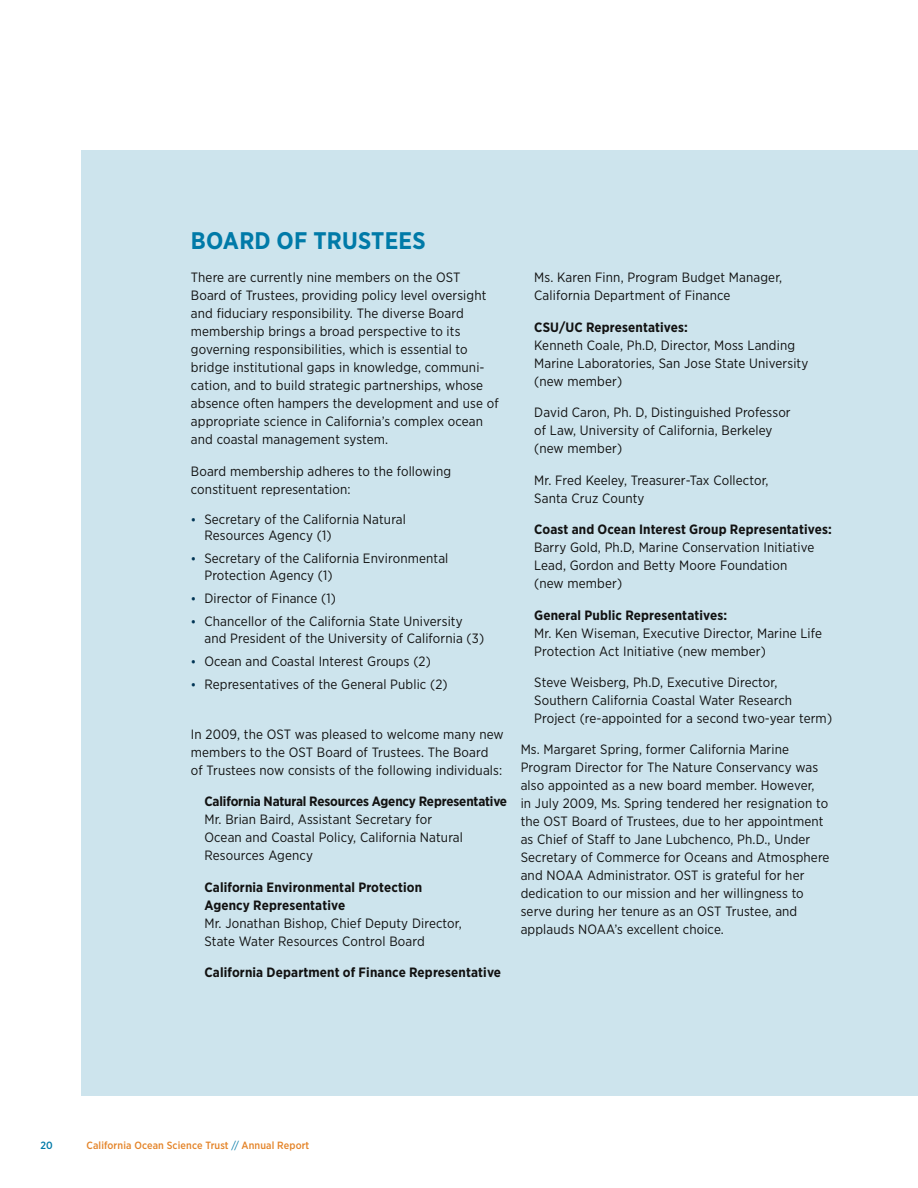
<style>
.page{position:relative;width:918px;height:1188px;background:#fff}
.page>*{position:absolute;margin:0;border:0;box-sizing:border-box;transform-origin:0 0}
.t1{font:700 24px "Gotham Narrow";letter-spacing:.01em;color:#007aa8}
.t2{font:13.5px/18px "Gotham Narrow";letter-spacing:.01em;color:#121212}
.t3{font:700 13.5px/18px "Gotham Narrow";letter-spacing:.01em;color:#121212}
.t4{font:700 13.5px "Gotham Narrow";letter-spacing:-.01em;color:#121212}
.t5{font:500 10.5px "Gotham Narrow";letter-spacing:.01em;color:#e48429}
.t6{font:500 10.5px "Gotham Narrow";color:#007aa8}
.s1{font-weight:500;font-size:12px;color:#003455}
.s2{font-weight:400;color:#007aa8}
</style>
<div class="page">
<div style="left:81px;top:150px;width:837px;height:945px;background:#cde4ed"></div>
<h1 class="t1" style="left:191px;top:225px;width:236px">BOARD OF TRUSTEES</h1>
<p class="t2" style="left:191px;top:268px;width:309px">There are currently nine members on the OST Board of Trustees, providing policy level oversight and fiduciary responsibility. The diverse Board membership brings a broad perspective to its governing responsibilities, which is essential to bridge institutional gaps in knowledge, communi&shy;cation, and to build strategic partnerships, whose absence often hampers the development and use of appropriate science in California’s complex ocean and coastal management system.</p>
<p class="t2" style="left:191px;top:462px;width:262px">Board membership adheres to the following constituent representation:</p>
<p class="t2" style="left:204px;top:510px;width:203px;line-height:16.5px;text-indent:-14px"><span class="s1">•</span> Secretary of the California Natural<br>Resources Agency (1)</p>
<p class="t2" style="left:204px;top:550px;width:245px;line-height:16.5px;text-indent:-14px"><span class="s1">•</span> Secretary of the California Environmental<br>Protection Agency (1)</p>
<p class="t2" style="left:191px;top:589px;width:146px"><span class="s1">•</span> Director of Finance (1)</p>
<p class="t2" style="left:204px;top:613px;width:281px;line-height:16.5px;text-indent:-14px"><span class="s1">•</span> Chancellor of the California State University and President of the University of California (3)</p>
<p class="t2" style="left:191px;top:652px;width:241px"><span class="s1">•</span> Ocean and Coastal Interest Groups (2)</p>
<p class="t2" style="left:191px;top:675px;width:258px"><span class="s1">•</span> Representatives of the General Public (2)</p>
<p class="t2" style="left:191px;top:725px;width:314px">In 2009, the OST was pleased to welcome many new members to the OST Board of Trustees. The Board of Trustees now consists of the following individuals:</p>
<p class="t4" style="left:204px;top:793px;width:304px">California Natural Resources Agency Representative</p>
<p class="t2" style="left:204px;top:810px;width:260px">Mr. Brian Baird, Assistant Secretary for<br>Ocean and Coastal Policy, California Natural<br>Resources Agency</p>
<p class="t3" style="left:204px;top:878px;width:219px">California Environmental Protection<br>Agency Representative</p>
<p class="t2" style="left:204px;top:914px;width:259px">Mr. Jonathan Bishop, Chief Deputy Director,<br>State Water Resources Control Board</p>
<p class="t3" style="left:204px;top:963px;width:298px">California Department of Finance Representative</p>
<p class="t2" style="left:534px;top:268px;width:250px">Ms. Karen Finn, Program Budget Manager,<br>California Department of Finance</p>
<p class="t3" style="left:534px;top:318px;width:155px">CSU/UC Representatives:</p>
<p class="t2" style="left:534px;top:336px;width:276px">Kenneth Coale, Ph.D, Director, Moss Landing<br>Marine Laboratories, San Jose State University (new member)</p>
<p class="t2" style="left:534px;top:403px;width:258px">David Caron, Ph. D, Distinguished Professor of Law, University of California, Berkeley (new member)</p>
<p class="t2" style="left:534px;top:471px;width:236px">Mr. Fred Keeley, Treasurer-Tax Collector,<br>Santa Cruz County</p>
<p class="t3" style="left:534px;top:520px;width:299px">Coast and Ocean Interest Group Representatives:</p>
<p class="t2" style="left:534px;top:538px;width:282px">Barry Gold, Ph.D, Marine Conservation Initiative<br>Lead, Gordon and Betty Moore Foundation (new member)</p>
<p class="t3" style="left:534px;top:606px;width:194px">General Public Representatives:</p>
<p class="t2" style="left:534px;top:623px;width:289px">Mr. Ken Wiseman, Executive Director, Marine Life<br>Protection Act Initiative (new member)</p>
<p class="t2" style="left:534px;top:673px;width:299px">Steve Weisberg, Ph.D, Executive Director,<br>Southern California Coastal Water Research<br>Project (re-appointed for a second two-year term)</p>
<p class="t2" style="left:521px;top:740px;width:310px">Ms. Margaret Spring, former California Marine Program Director for The Nature Conservancy was also appointed as a new board member. However,<br>in July 2009, Ms. Spring tendered her resignation to the OST Board of Trustees, due to her appointment as Chief of Staff to Jane Lubchenco, Ph.D., Under Secretary of Commerce for Oceans and Atmosphere and NOAA Administrator. OST is grateful for her dedication to our mission and her willingness to serve during her tenure as an OST Trustee, and applauds NOAA’s excellent choice.</p>
<p class="t6" style="left:40px;top:1139px;width:14px">20</p>
<p class="t5" style="left:87px;top:1139px;width:224px">California Ocean Science Trust <span class="s2">//</span> Annual Report</p>
</div>
